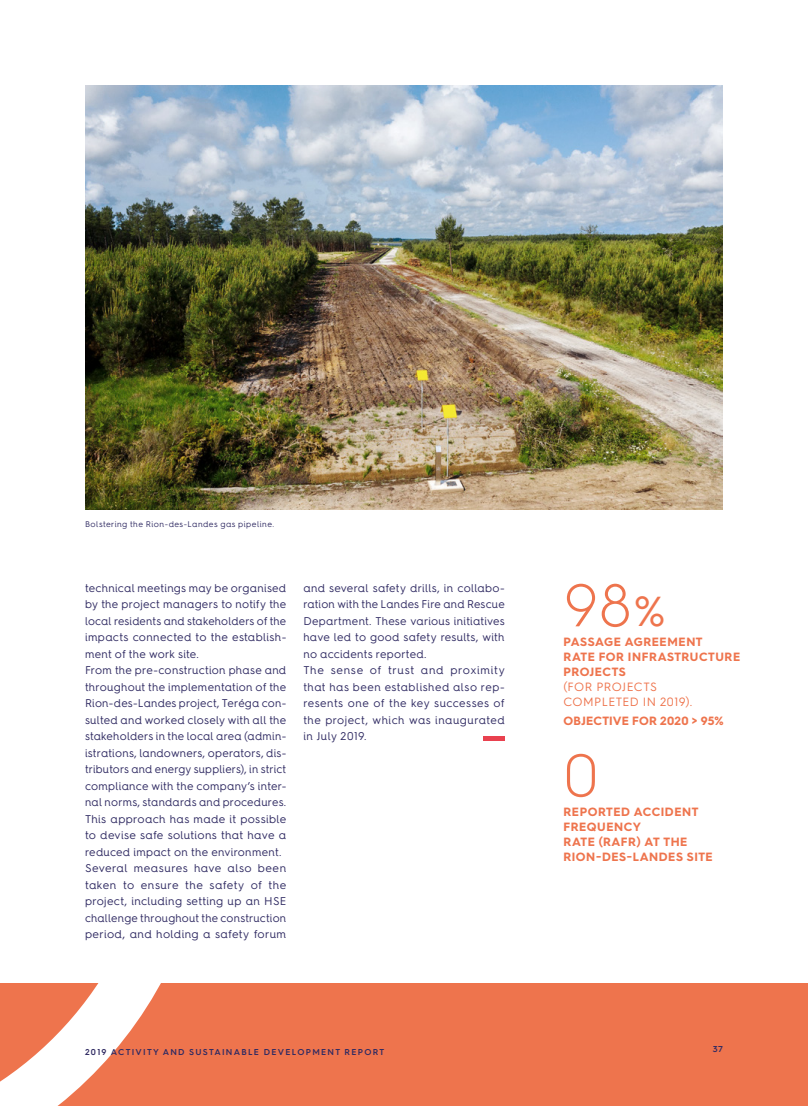
<style>
.page{position:relative;width:808px;height:1106px;background:#fff}
.page>*{position:absolute;margin:0;border:0;box-sizing:border-box;transform-origin:0 0}
.t1{font:300 60px "Hurme Geometric Sans 4";color:#ee744d}
.t2{font:700 12px/15px "Hurme Geometric Sans 4";letter-spacing:.04em;color:#ee744d}
.t3{font:12px/15px "Hurme Geometric Sans 4";letter-spacing:.035em;color:#ee744d}
.t4{font:700 12px "Hurme Geometric Sans 4";letter-spacing:.02em;color:#ee744d}
.t5{font:11.25px/16.5px "Hurme Geometric Sans 4";letter-spacing:.02em;color:#2f2a62}
.t6{font:600 8.55px "Hurme Geometric Sans 4";letter-spacing:.15em;color:#2f2a62}
.t7{font:8.25px "Hurme Geometric Sans 4";letter-spacing:.05em;color:#2f2a62}
.s1{font-weight:400;font-size:42px}
</style>
<div class="page">
<div style="left:0;top:983px;width:808px;height:123px;background:#ee744d"></div>
<svg style="left:0;top:983px;width:161px;height:123px"></svg>
<img style="left:85px;top:85px;width:638px;height:424px">
<hr style="left:483px;top:736px;width:22px;height:4px;background:#e9414f">
<p class="t7" style="left:85px;top:518px;width:191px">Bolstering the Rion-des-Landes gas pipeline.</p>
<p class="t5" style="left:85px;top:579px;width:203px">technical meetings may be organised by the project managers to notify the local residents and stakeholders of the impacts connected to the establish&shy;ment of the work site.<br>From the pre-construction phase and throughout the implementation of the Rion-des-Landes project, Teréga con&shy;sulted and worked closely with all the stakeholders in the local area (admin&shy;istrations, landowners, operators, dis&shy;tributors and energy suppliers), in strict compliance with the company’s inter&shy;nal norms, standards and procedures.<br>This approach has made it possible to devise safe solutions that have a reduced impact on the environment.<br>Several measures have also been taken to ensure the safety of the project, including setting up an HSE challenge throughout the construction period, and holding a safety forum</p>
<p class="t5" style="left:303px;top:579px;width:203px">and several safety drills, in collabo&shy;ration with the Landes Fire and Rescue<br>Department. These various initiatives have led to good safety results, with no accidents reported.<br>The sense of trust and proximity that has been established also rep&shy;resents one of the key successes of the project, which was inaugurated in July 2019.</p>
<h1 class="t1" style="left:563px;top:564px;width:103px">98<span class="s1">%</span></h1>
<p class="t2" style="left:563px;top:633px;width:178px">PASSAGE AGREEMENT<br>RATE FOR INFRASTRUCTURE<br>PROJECTS</p>
<p class="t3" style="left:563px;top:678px;width:130px">(FOR PROJECTS<br>COMPLETED IN 2019).</p>
<p class="t4" style="left:563px;top:712px;width:162px">OBJECTIVE FOR 2020 &gt; 95%</p>
<h1 class="t1" style="left:563px;top:734px;width:36px">0</h1>
<p class="t2" style="left:563px;top:803px;width:151px">REPORTED ACCIDENT<br>FREQUENCY<br>RATE (RAFR) AT THE<br>RION-DES-LANDES SITE</p>
<p class="t6" style="left:85px;top:1045px;width:301px">2019 ACTIVITY AND SUSTAINABLE DEVELOPMENT REPORT</p>
<p class="t6" style="left:713px;top:1043px;width:12px">37</p>
</div>
